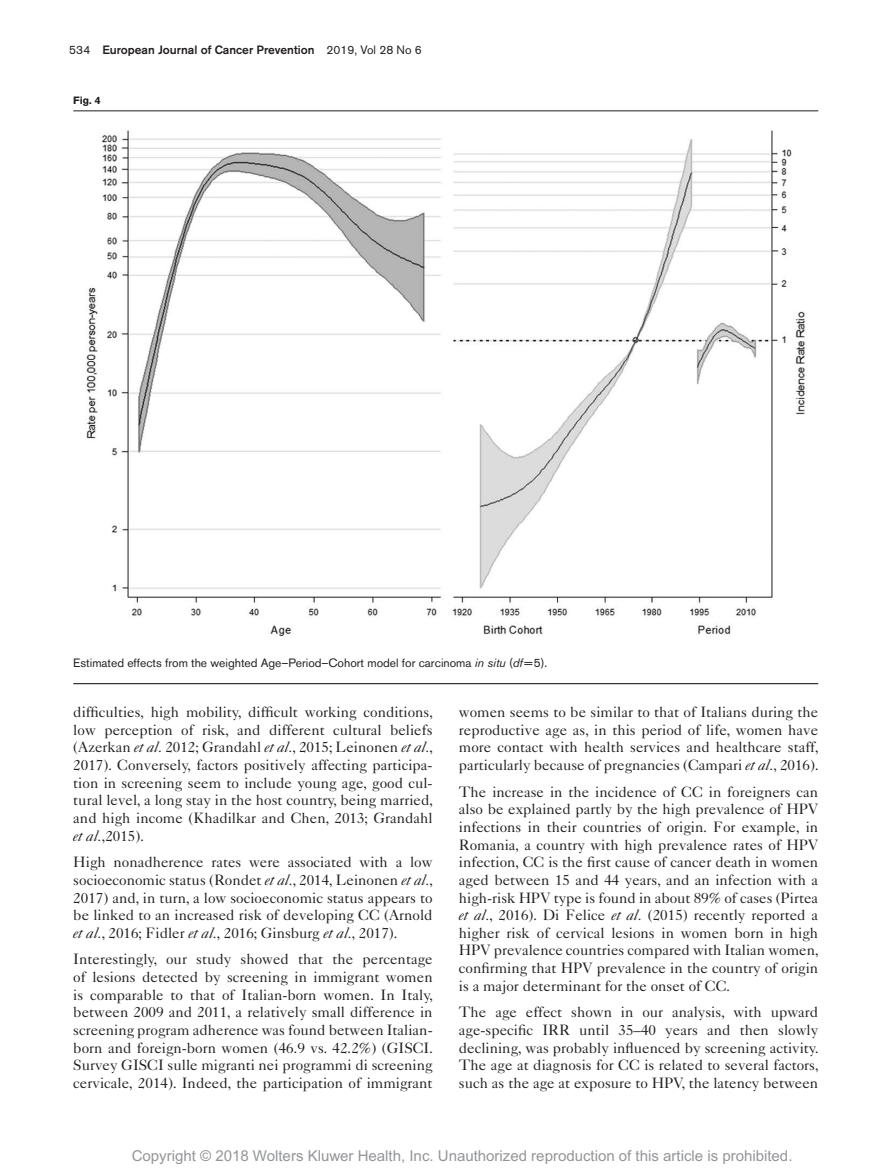
<style>
.page{position:relative;width:881px;height:1174px;background:#fff}
.page>*{position:absolute;margin:0;border:0;box-sizing:border-box;transform-origin:0 0}
.t1{font:15px/17.7px "Caslon 540 LT Std";color:#231f20;text-align:justify}
.t2{font:15px "Arial MT Std";color:#939598}
.t3{font:12px "Akzidenz Grotesk BE";color:#231f20}
.t4{font:500 12px "Akzidenz Grotesk BE";color:#231f20}
.t5{font:700 10.5px "Akzidenz Grotesk BE";color:#231f20}
.s1{font-weight:400}
.s2{font-style:italic}
</style>
<div class="page">
<img style="left:86px;top:130px;width:719px;height:506px">
<hr style="left:73px;top:111px;width:744px;height:1px;background:#231f20">
<hr style="left:73px;top:683px;width:744px;height:1px;background:#231f20">
<p class="t4" style="left:69px;top:42px;width:354px"><span class="s1">534</span> European Journal of Cancer Prevention <span class="s1">2019, Vol 28 No 6</span></p>
<p class="t5" style="left:73px;top:94px;width:29px">Fig. 4</p>
<p class="t3" style="left:73px;top:655px;width:475px">Estimated effects from the weighted Age–Period–Cohort model for carcinoma <span class="s2">in situ</span> (<span class="s2">df</span>=5).</p>
<p class="t1" style="left:73px;top:703px;width:361px">difficulties, high mobility, difficult working conditions, low perception of risk, and different cultural beliefs (Azerkan <span class="s2">et al.</span> 2012; Grandahl <span class="s2">et al.</span>, 2015; Leinonen <span class="s2">et al.</span>, 2017). Conversely, factors positively affecting participa&shy;tion in screening seem to include young age, good cul&shy;tural level, a long stay in the host country, being married, and high income (Khadilkar and Chen, 2013; Grandahl <span class="s2">et al.</span>,2015).</p>
<p class="t1" style="left:73px;top:853px;width:361px">High nonadherence rates were associated with a low socioeconomic status (Rondet <span class="s2">et al.</span>, 2014, Leinonen <span class="s2">et al.</span>, 2017) and, in turn, a low socioeconomic status appears to be linked to an increased risk of developing CC (Arnold <span class="s2">et al.</span>, 2016; Fidler <span class="s2">et al.</span>, 2016; Ginsburg <span class="s2">et al.</span>, 2017).</p>
<p class="t1" style="left:73px;top:950px;width:361px">Interestingly, our study showed that the percentage of lesions detected by screening in immigrant women is comparable to that of Italian-born women. In Italy, between 2009 and 2011, a relatively small difference in screening program adherence was found between Italian&shy;born and foreign-born women (46.9 vs. 42.2%) (GISCI.<br>Survey GISCI sulle migranti nei programmi di screening cervicale, 2014). Indeed, the participation of immigrant</p>
<p class="t1" style="left:458px;top:703px;width:361px">women seems to be similar to that of Italians during the reproductive age as, in this period of life, women have more contact with health services and healthcare staff, particularly because of pregnancies (Campari <span class="s2">et al.</span>, 2016).</p>
<p class="t1" style="left:458px;top:782px;width:361px">The increase in the incidence of CC in foreigners can also be explained partly by the high prevalence of HPV infections in their countries of origin. For example, in Romania, a country with high prevalence rates of HPV infection, CC is the first cause of cancer death in women aged between 15 and 44 years, and an infection with a high-risk HPV type is found in about 89% of cases (Pirtea <span class="s2">et al.</span>, 2016). Di Felice <span class="s2">et al.</span> (2015) recently reported a higher risk of cervical lesions in women born in high HPV prevalence countries compared with Italian women, confirming that HPV prevalence in the country of origin is a major determinant for the onset of CC.</p>
<p class="t1" style="left:458px;top:1003px;width:361px">The age effect shown in our analysis, with upward age-specific IRR until 35–40 years and then slowly declining, was probably influenced by screening activity.<br>The age at diagnosis for CC is related to several factors, such as the age at exposure to HPV, the latency between</p>
<p class="t2" style="left:132px;top:1147px;width:662px">Copyright © 2018 Wolters Kluwer Health, Inc. Unauthorized reproduction of this article is prohibited.</p>
</div>
